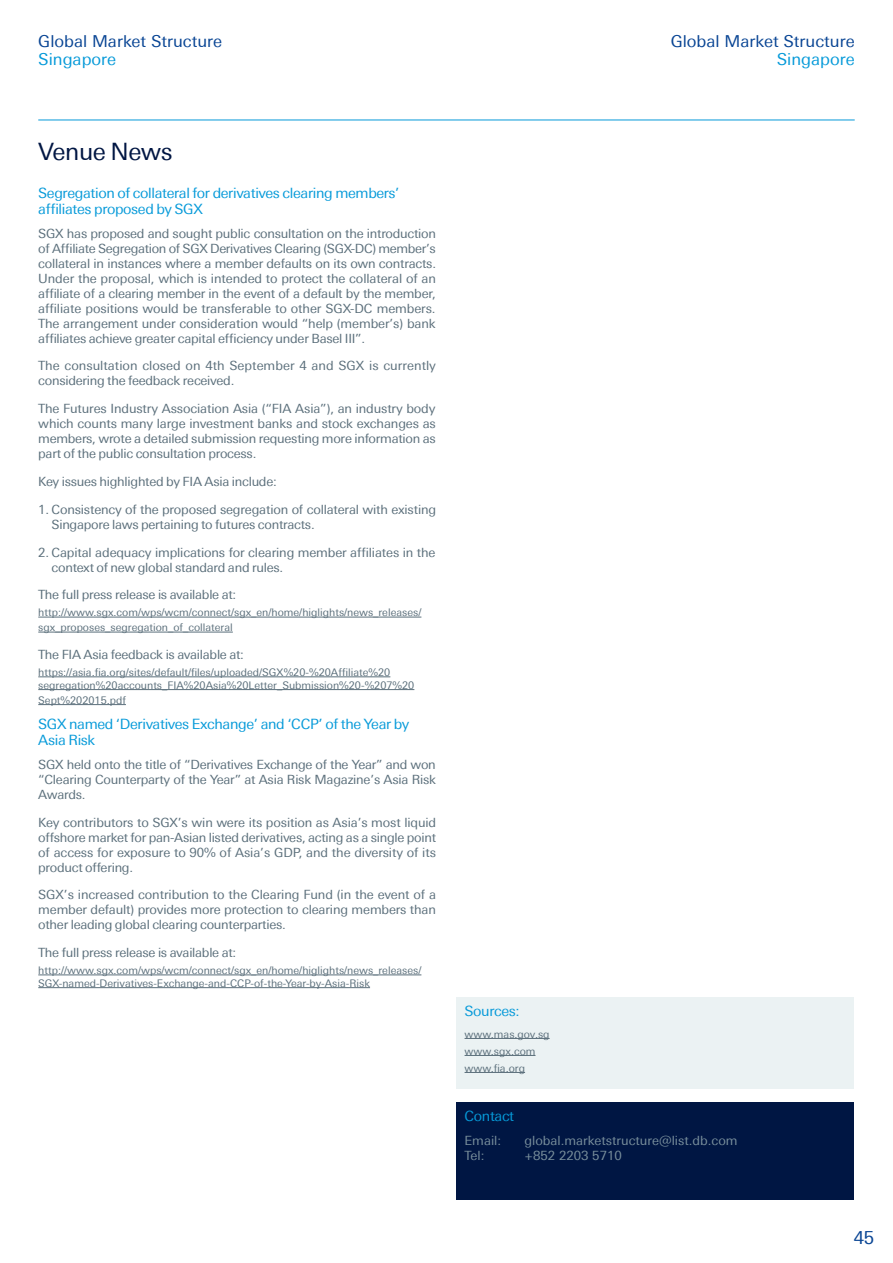
<style>
.page{position:relative;width:893px;height:1263px;background:#fff}
.page>*{position:absolute;margin:0;border:0;box-sizing:border-box;transform-origin:0 0}
.CD-LargeHeader{font:24px "Univers Deutsche Bank";letter-spacing:-.02em;color:#001643}
.SubheaderSMALL{font:18px "Univers Deutsche Bank";color:#094594}
.header_2{font:16.5px/18px "Univers Deutsche Bank";color:#094594}
.t1{font:16.5px "Univers Deutsche Bank";color:#069ad9}
.CD-bluesubtitle{font:14.25px/16.5px "Univers Deutsche Bank";letter-spacing:-.025em;color:#069ad9}
.CD-copy{font:12.75px/15px "Univers Deutsche Bank";letter-spacing:-.02em;color:#5b6f7b;text-align:justify}
.CD-copy-2{font:12.75px/15px "Univers Deutsche Bank";color:#5b6f7b}
.t2{font:12.75px "Univers Deutsche Bank";color:#798f9c}
.CD-link-_space{font:10.5px/12.8px "Univers Deutsche Bank";color:#5b6f7b}
.s1{color:#069ad9}
</style>
<div class="page">
<hr style="left:38px;top:120px;width:817px;height:1px;background:#069ad9">
<div style="left:456px;top:1102px;width:398px;height:97px;background:#001643"></div>
<div style="left:456px;top:997px;width:398px;height:92px;background:#ebf2f3"></div>
<hr style="left:465px;top:1038px;width:85px;height:1px;background:#5b6f7b">
<hr style="left:465px;top:1055px;width:70px;height:1px;background:#5b6f7b">
<hr style="left:465px;top:1072px;width:60px;height:1px;background:#5b6f7b">
<hr style="left:38px;top:617px;width:383px;height:1px;background:#5b6f7b">
<hr style="left:38px;top:632px;width:195px;height:1px;background:#5b6f7b">
<hr style="left:38px;top:676px;width:352px;height:1px;background:#5b6f7b">
<hr style="left:38px;top:689px;width:376px;height:1px;background:#5b6f7b">
<hr style="left:38px;top:704px;width:88px;height:1px;background:#5b6f7b">
<hr style="left:38px;top:975px;width:383px;height:1px;background:#5b6f7b">
<hr style="left:38px;top:987px;width:332px;height:1px;background:#5b6f7b">
<p class="header_2" style="left:38px;top:32px;width:186px">Global Market Structure<br><span class="s1">Singapore</span></p>
<p class="header_2" style="left:671px;top:32px;width:186px">Global Market Structure</p>
<p class="t1" style="left:777px;top:50px;width:80px">Singapore</p>
<p class="CD-LargeHeader" style="left:38px;top:138px;width:136px">Venue News</p>
<p class="CD-bluesubtitle" style="left:38px;top:184px;width:363px">Segregation of collateral for derivatives clearing members’ affiliates proposed by SGX</p>
<p class="CD-copy" style="left:38px;top:226px;width:399px">SGX has proposed and sought public consultation on the introduction of Affiliate Segregation of SGX Derivatives Clearing (SGX-DC) member’s collateral in instances where a member defaults on its own contracts.<br>Under the proposal, which is intended to protect the collateral of an affiliate of a clearing member in the event of a default by the member, affiliate positions would be transferable to other SGX-DC members.<br>The arrangement under consideration would “help (member’s) bank affiliates achieve greater capital efficiency under Basel III”.</p>
<p class="CD-copy-2" style="left:38px;top:358px;width:399px">The consultation closed on 4th September 4 and SGX is currently considering the feedback received.</p>
<p class="CD-copy" style="left:38px;top:401px;width:399px">The Futures Industry Association Asia (“FIA Asia”), an industry body which counts many large investment banks and stock exchanges as members, wrote a detailed submission requesting more information as part of the public consultation process.</p>
<p class="CD-copy" style="left:38px;top:474px;width:240px">Key issues highlighted by FIA Asia include:</p>
<p class="CD-copy" style="left:52px;top:502px;width:386px;text-indent:-13px">1. Consistency of the proposed segregation of collateral with existing<br>Singapore laws pertaining to futures contracts.</p>
<p class="CD-copy" style="left:52px;top:544px;width:386px;text-indent:-13px">2. Capital adequacy implications for clearing member affiliates in the context of new global standard and rules.</p>
<p class="CD-copy" style="left:38px;top:587px;width:200px">The full press release is available at:</p>
<p class="CD-link-_space" style="left:38px;top:605px;width:385px;line-height:15px">http://www.sgx.com/wps/wcm/connect/sgx_en/home/higlights/news_releases/ sgx_proposes_segregation_of_collateral</p>
<p class="CD-copy" style="left:38px;top:647px;width:207px">The FIA Asia feedback is available at:</p>
<p class="CD-link-_space" style="left:38px;top:666px;width:378px">https://asia.fia.org/sites/default/files/uploaded/SGX%20-%20Affiliate%20 segregation%20accounts_FIA%20Asia%20Letter_Submission%20-%207%20</p>
<p class="CD-link-_space" style="left:38px;top:694px;width:89px">Sept%202015.pdf</p>
<p class="CD-bluesubtitle" style="left:38px;top:715px;width:373px">SGX named ‘Derivatives Exchange’ and ‘CCP’ of the Year by<br>Asia Risk</p>
<p class="CD-copy" style="left:38px;top:757px;width:399px">SGX held onto the title of “Derivatives Exchange of the Year” and won “Clearing Counterparty of the Year” at Asia Risk Magazine’s Asia Risk Awards.</p>
<p class="CD-copy" style="left:38px;top:814px;width:399px">Key contributors to SGX’s win were its position as Asia’s most liquid offshore market for pan-Asian listed derivatives, acting as a single point of access for exposure to 90% of Asia’s GDP, and the diversity of its product offering.</p>
<p class="CD-copy" style="left:38px;top:887px;width:399px">SGX’s increased contribution to the Clearing Fund (in the event of a member default) provides more protection to clearing members than other leading global clearing counterparties.</p>
<p class="CD-copy" style="left:38px;top:945px;width:200px">The full press release is available at:</p>
<p class="CD-link-_space" style="left:38px;top:964px;width:385px">http://www.sgx.com/wps/wcm/connect/sgx_en/home/higlights/news_releases/<br>SGX-named-Derivatives-Exchange-and-CCP-of-the-Year-by-Asia-Risk</p>
<p class="CD-bluesubtitle" style="left:465px;top:1003px;width:57px">Sources:</p>
<p class="CD-link-_space" style="left:465px;top:1027px;width:87px">www.mas.gov.sg</p>
<p class="CD-link-_space" style="left:465px;top:1044px;width:72px">www.sgx.com</p>
<p class="CD-link-_space" style="left:465px;top:1061px;width:62px">www.fia.org</p>
<p class="CD-bluesubtitle" style="left:465px;top:1108px;width:51px">Contact</p>
<p class="t2" style="left:465px;top:1133px;width:38px">Email:</p>
<p class="t2" style="left:525px;top:1133px;width:214px">global.marketstructure@list.db.com</p>
<p class="t2" style="left:465px;top:1148px;width:21px">Tel:</p>
<p class="t2" style="left:525px;top:1148px;width:99px">+852 2203 5710</p>
<p class="SubheaderSMALL" style="left:854px;top:1227px;width:22px">45</p>
</div>
